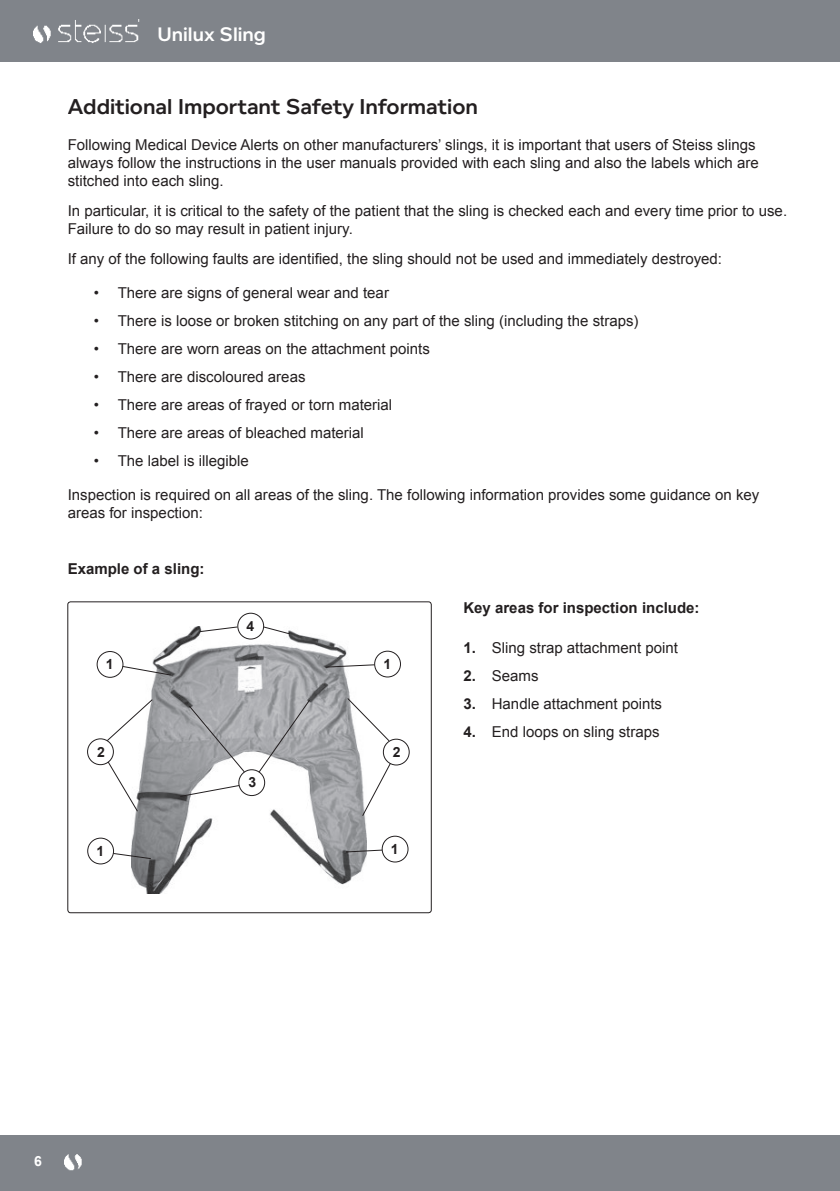
<style>
.page{position:relative;width:840px;height:1191px;background:#fff}
.page>*{position:absolute;margin:0;border:0;box-sizing:border-box;transform-origin:0 0}
.t1{font:600 22px "Foundry Context";color:#231f20}
.t2{font:600 20px "Foundry Context";color:#fff}
.t3{font:15px/18px "Arial";color:#231f20}
.t4{font:700 15px "Arial";color:#231f20}
.t5{font:700 14px "Arial";color:#231f20}
.t6{font:700 14px "Arial";color:#fff}
.s1{font-weight:700}
</style>
<div class="page">
<div style="left:0;top:1135px;width:839px;height:56px;background:#80848a"></div>
<img style="left:65px;top:1154px;width:17px;height:17px">
<div style="left:0;top:0;width:839px;height:61px;background:#80848a"></div>
<img style="left:33px;top:19px;width:107px;height:24px">
<img style="left:131px;top:626px;width:235px;height:267px">
<div style="left:87px;top:837px;width:27px;height:27px;border:1px solid #231f20;border-radius:50%"></div>
<div style="left:97px;top:651px;width:26px;height:26px;border:1px solid #231f20;border-radius:50%"></div>
<div style="left:381px;top:836px;width:27px;height:26px;border:1px solid #231f20;border-radius:50%"></div>
<div style="left:374px;top:651px;width:26px;height:26px;border:1px solid #231f20;border-radius:50%"></div>
<div style="left:87px;top:738px;width:27px;height:27px;border:1px solid #231f20;border-radius:50%"></div>
<div style="left:383px;top:739px;width:26px;height:26px;border:1px solid #231f20;border-radius:50%"></div>
<div style="left:238px;top:769px;width:27px;height:27px;border:1px solid #231f20;border-radius:50%"></div>
<div style="left:237px;top:613px;width:27px;height:26px;border:1px solid #231f20;border-radius:50%"></div>
<svg style="left:122px;top:665px;width:49px;height:11px"></svg>
<svg style="left:324px;top:664px;width:51px;height:4px"></svg>
<svg style="left:112px;top:852px;width:39px;height:7px"></svg>
<svg style="left:345px;top:849px;width:38px;height:3px"></svg>
<svg style="left:179px;top:784px;width:61px;height:13px"></svg>
<svg style="left:188px;top:705px;width:57px;height:68px"></svg>
<svg style="left:258px;top:699px;width:52px;height:74px"></svg>
<svg style="left:106px;top:698px;width:47px;height:43px"></svg>
<svg style="left:107px;top:761px;width:31px;height:51px"></svg>
<svg style="left:346px;top:697px;width:44px;height:45px"></svg>
<svg style="left:361px;top:762px;width:30px;height:54px"></svg>
<svg style="left:199px;top:626px;width:39px;height:6px"></svg>
<svg style="left:263px;top:626px;width:27px;height:8px"></svg>
<div style="left:67px;top:601px;width:364px;height:312px;border:1px solid #231f20;border-radius:3px"></div>
<h2 class="t2" style="left:157px;top:23px;width:110px">Unilux Sling</h2>
<p class="t1" style="left:68px;top:94px;width:411px">Additional Important Safety Information</p>
<p class="t3" style="left:68px;top:136px;width:692px">Following Medical Device Alerts on other manufacturers’ slings, it is important that users of Steiss slings always follow the instructions in the user manuals provided with each sling and also the labels which are stitched into each sling.</p>
<p class="t3" style="left:68px;top:202px;width:720px">In particular, it is critical to the safety of the patient that the sling is checked each and every time prior to use.<br>Failure to do so may result in patient injury.</p>
<p class="t3" style="left:68px;top:250px;width:655px">If any of the following faults are identified, the sling should not be used and immediately destroyed:</p>
<p class="t3" style="left:94px;top:284px;width:296px">• There are signs of general wear and tear</p>
<p class="t3" style="left:94px;top:312px;width:546px">• There is loose or broken stitching on any part of the sling (including the straps)</p>
<p class="t3" style="left:94px;top:340px;width:337px">• There are worn areas on the attachment points</p>
<p class="t3" style="left:94px;top:368px;width:213px">• There are discoloured areas</p>
<p class="t3" style="left:94px;top:396px;width:300px">• There are areas of frayed or torn material</p>
<p class="t3" style="left:94px;top:424px;width:271px">• There are areas of bleached material</p>
<p class="t3" style="left:94px;top:452px;width:156px">• The label is illegible</p>
<p class="t3" style="left:68px;top:486px;width:692px">Inspection is required on all areas of the sling. The following information provides some guidance on key areas for inspection:</p>
<p class="t4" style="left:68px;top:559px;width:138px">Example of a sling:</p>
<p class="t5" style="left:106px;top:655px;width:9px">1</p>
<p class="t5" style="left:246px;top:617px;width:9px">4</p>
<p class="t5" style="left:383px;top:654px;width:9px">1</p>
<p class="t5" style="left:97px;top:742px;width:9px">2</p>
<p class="t5" style="left:392px;top:742px;width:9px">2</p>
<p class="t5" style="left:248px;top:773px;width:9px">3</p>
<p class="t5" style="left:96px;top:841px;width:9px">1</p>
<p class="t5" style="left:390px;top:839px;width:9px">1</p>
<p class="t4" style="left:463px;top:598px;width:237px">Key areas for inspection include:</p>
<p class="t3" style="left:463px;top:638px;width:216px"><span class="s1">1.</span> Sling strap attachment point</p>
<p class="t3" style="left:463px;top:666px;width:77px"><span class="s1">2.</span> Seams</p>
<p class="t3" style="left:463px;top:694px;width:200px"><span class="s1">3.</span> Handle attachment points</p>
<p class="t3" style="left:463px;top:722px;width:197px"><span class="s1">4.</span> End loops on sling straps</p>
<p class="t6" style="left:34px;top:1151px;width:9px">6</p>
</div>
